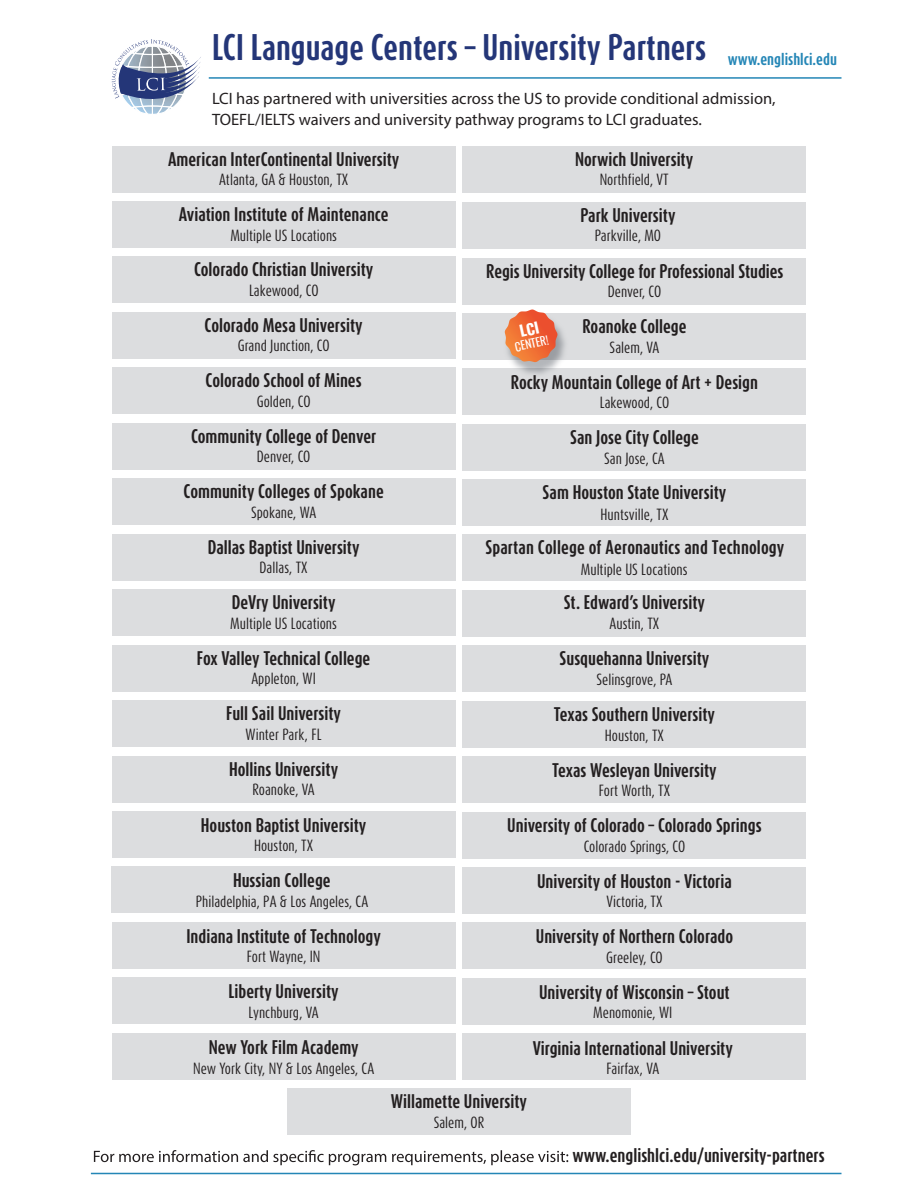
<style>
.page{position:relative;width:918px;height:1188px;background:#fff}
.page>*{position:absolute;margin:0;border:0;box-sizing:border-box;transform-origin:0 0}
.t1{font:700 30.9px "Dax Compact";color:#243678}
.t2{font:700 16.5px "Dax Compact";color:#231f20}
.t3{font:16.5px/21.8px "Myriad Pro";color:#231f20}
.t4{font:13.5px "Dax Compact";color:#231f20}
.t5{font:11.4px "Oswald";color:#fff}
</style>
<div class="page">
<hr style="left:209px;top:77px;width:633px;height:2px;background:#2486b6">
<hr style="left:91px;top:1173px;width:750px;height:1px;background:#2486b6">
<svg style="left:94px;top:1150px;width:474px;height:15px"></svg>
<div style="left:112px;top:201px;width:344px;height:47px;background:#dcdddf"></div>
<div style="left:462px;top:202px;width:344px;height:47px;background:#dcdddf"></div>
<div style="left:112px;top:146px;width:344px;height:46px;background:#dcdddf"></div>
<div style="left:462px;top:146px;width:344px;height:46px;background:#dcdddf"></div>
<div style="left:287px;top:1088px;width:344px;height:46px;background:#dcdddf"></div>
<div style="left:112px;top:756px;width:344px;height:46px;background:#dcdddf"></div>
<div style="left:462px;top:812px;width:344px;height:46px;background:#dcdddf"></div>
<div style="left:112px;top:811px;width:344px;height:47px;background:#dcdddf"></div>
<div style="left:463px;top:867px;width:343px;height:47px;background:#dcdddf"></div>
<div style="left:112px;top:700px;width:344px;height:47px;background:#dcdddf"></div>
<div style="left:463px;top:756px;width:343px;height:47px;background:#dcdddf"></div>
<div style="left:112px;top:645px;width:344px;height:47px;background:#dcdddf"></div>
<div style="left:463px;top:701px;width:343px;height:47px;background:#dcdddf"></div>
<div style="left:112px;top:534px;width:344px;height:47px;background:#dcdddf"></div>
<div style="left:463px;top:590px;width:343px;height:47px;background:#dcdddf"></div>
<div style="left:112px;top:589px;width:344px;height:47px;background:#dcdddf"></div>
<div style="left:463px;top:645px;width:343px;height:47px;background:#dcdddf"></div>
<div style="left:112px;top:478px;width:344px;height:47px;background:#dcdddf"></div>
<div style="left:463px;top:479px;width:343px;height:47px;background:#dcdddf"></div>
<div style="left:112px;top:423px;width:344px;height:47px;background:#dcdddf"></div>
<div style="left:463px;top:424px;width:343px;height:47px;background:#dcdddf"></div>
<div style="left:112px;top:922px;width:344px;height:47px;background:#dcdddf"></div>
<div style="left:463px;top:923px;width:343px;height:46px;background:#dcdddf"></div>
<div style="left:112px;top:978px;width:344px;height:46px;background:#dcdddf"></div>
<div style="left:463px;top:978px;width:343px;height:47px;background:#dcdddf"></div>
<div style="left:112px;top:1033px;width:344px;height:47px;background:#dcdddf"></div>
<div style="left:462px;top:1034px;width:344px;height:46px;background:#dcdddf"></div>
<div style="left:112px;top:257px;width:344px;height:46px;background:#dcdddf"></div>
<div style="left:462px;top:258px;width:344px;height:46px;background:#dcdddf"></div>
<div style="left:112px;top:367px;width:344px;height:47px;background:#dcdddf"></div>
<div style="left:463px;top:369px;width:343px;height:46px;background:#dcdddf"></div>
<div style="left:112px;top:312px;width:344px;height:47px;background:#dcdddf"></div>
<div style="left:463px;top:313px;width:343px;height:47px;background:#dcdddf"></div>
<img style="left:500px;top:327px;width:71px;height:48px">
<div style="left:111px;top:867px;width:344px;height:46px;background:#dcdddf"></div>
<div style="left:463px;top:534px;width:343px;height:47px;background:#dcdddf"></div>
<svg style="left:112px;top:39px;width:89px;height:75px"></svg>
<svg style="left:505px;top:309px;width:53px;height:53px;background:#e7825b"></svg>
<h1 class="t1" style="left:212px;top:27px;width:626px">LCI Language Centers – University Partners <sub>www.englishlci.edu</sub></h1>
<p class="t3" style="left:212px;top:87px;width:565px">LCI has partnered with universities across the US to provide conditional admission,<br>TOEFL/IELTS waivers and university pathway programs to LCI graduates.</p>
<p class="t2" style="left:168px;top:148px;width:233px">American InterContinental University</p>
<p class="t4" style="left:219px;top:171px;width:131px">Atlanta, GA &amp; Houston, TX</p>
<p class="t2" style="left:575px;top:148px;width:120px">Norwich University</p>
<p class="t4" style="left:600px;top:171px;width:70px">Northfield, VT</p>
<p class="t2" style="left:179px;top:203px;width:211px">Aviation Institute of Maintenance</p>
<p class="t4" style="left:230px;top:226px;width:108px">Multiple US Locations</p>
<p class="t2" style="left:580px;top:204px;width:97px">Park University</p>
<p class="t4" style="left:595px;top:227px;width:68px">Parkville, MO</p>
<p class="t2" style="left:194px;top:259px;width:181px">Colorado Christian University</p>
<p class="t4" style="left:249px;top:282px;width:71px">Lakewood, CO</p>
<p class="t2" style="left:486px;top:260px;width:299px">Regis University College for Professional Studies</p>
<p class="t4" style="left:608px;top:283px;width:55px">Denver, CO</p>
<p class="t2" style="left:205px;top:314px;width:160px">Colorado Mesa University</p>
<p class="t4" style="left:238px;top:337px;width:93px">Grand Junction, CO</p>
<p class="t5" style="left:513px;top:337px;width:36px;rotate:-12deg">CENTER!</p>
<p class="t2" style="left:582px;top:316px;width:106px">Roanoke College</p>
<p class="t4" style="left:610px;top:338px;width:51px">Salem, VA</p>
<p class="t2" style="left:206px;top:370px;width:158px">Colorado School of Mines</p>
<p class="t4" style="left:257px;top:393px;width:55px">Golden, CO</p>
<p class="t2" style="left:511px;top:371px;width:249px">Rocky Mountain College of Art + Design</p>
<p class="t4" style="left:600px;top:394px;width:71px">Lakewood, CO</p>
<p class="t2" style="left:191px;top:425px;width:187px">Community College of Denver</p>
<p class="t4" style="left:257px;top:448px;width:55px">Denver, CO</p>
<p class="t2" style="left:570px;top:427px;width:130px">San Jose City College</p>
<p class="t4" style="left:604px;top:449px;width:62px">San Jose, CA</p>
<p class="t2" style="left:184px;top:481px;width:202px">Community Colleges of Spokane</p>
<p class="t4" style="left:251px;top:504px;width:67px">Spokane, WA</p>
<p class="t2" style="left:543px;top:482px;width:185px">Sam Houston State University</p>
<p class="t4" style="left:600px;top:506px;width:69px">Huntsville, TX</p>
<p class="t2" style="left:208px;top:536px;width:153px">Dallas Baptist University</p>
<p class="t4" style="left:260px;top:559px;width:50px">Dallas, TX</p>
<p class="t2" style="left:485px;top:537px;width:300px">Spartan College of Aeronautics and Technology</p>
<p class="t4" style="left:581px;top:560px;width:108px">Multiple US Locations</p>
<p class="t2" style="left:232px;top:592px;width:105px">DeVry University</p>
<p class="t4" style="left:230px;top:614px;width:108px">Multiple US Locations</p>
<p class="t2" style="left:564px;top:592px;width:143px">St. Edward’s University</p>
<p class="t4" style="left:610px;top:614px;width:51px">Austin, TX</p>
<p class="t2" style="left:197px;top:647px;width:175px">Fox Valley Technical College</p>
<p class="t4" style="left:251px;top:670px;width:66px">Appleton, WI</p>
<p class="t2" style="left:560px;top:648px;width:151px">Susquehanna University</p>
<p class="t4" style="left:597px;top:670px;width:77px">Selinsgrove, PA</p>
<p class="t2" style="left:226px;top:703px;width:116px">Full Sail University</p>
<p class="t4" style="left:246px;top:725px;width:78px">Winter Park, FL</p>
<p class="t2" style="left:554px;top:704px;width:163px">Texas Southern University</p>
<p class="t4" style="left:605px;top:726px;width:61px">Houston, TX</p>
<p class="t2" style="left:229px;top:758px;width:111px">Hollins University</p>
<p class="t4" style="left:253px;top:781px;width:64px">Roanoke, VA</p>
<p class="t2" style="left:552px;top:759px;width:166px">Texas Wesleyan University</p>
<p class="t4" style="left:599px;top:782px;width:73px">Fort Worth, TX</p>
<p class="t2" style="left:201px;top:814px;width:167px">Houston Baptist University</p>
<p class="t4" style="left:254px;top:837px;width:61px">Houston, TX</p>
<p class="t2" style="left:507px;top:815px;width:256px">University of Colorado – Colorado Springs</p>
<p class="t4" style="left:584px;top:837px;width:103px">Colorado Springs, CO</p>
<p class="t2" style="left:233px;top:870px;width:99px">Hussian College</p>
<p class="t4" style="left:196px;top:892px;width:174px">Philadelphia, PA &amp; Los Angeles, CA</p>
<p class="t2" style="left:537px;top:870px;width:196px">University of Houston - Victoria</p>
<p class="t4" style="left:606px;top:893px;width:58px">Victoria, TX</p>
<p class="t2" style="left:186px;top:925px;width:196px">Indiana Institute of Technology</p>
<p class="t4" style="left:247px;top:948px;width:75px">Fort Wayne, IN</p>
<p class="t2" style="left:536px;top:926px;width:199px">University of Northern Colorado</p>
<p class="t4" style="left:606px;top:948px;width:58px">Greeley, CO</p>
<p class="t2" style="left:229px;top:981px;width:112px">Liberty University</p>
<p class="t4" style="left:249px;top:1003px;width:72px">Lynchburg, VA</p>
<p class="t2" style="left:539px;top:981px;width:192px">University of Wisconsin – Stout</p>
<p class="t4" style="left:593px;top:1004px;width:81px">Menomonie, WI</p>
<p class="t2" style="left:209px;top:1037px;width:151px">New York Film Academy</p>
<p class="t4" style="left:193px;top:1059px;width:183px">New York City, NY &amp; Los Angeles, CA</p>
<p class="t2" style="left:533px;top:1037px;width:202px">Virginia International University</p>
<p class="t4" style="left:606px;top:1060px;width:54px">Fairfax, VA</p>
<p class="t2" style="left:391px;top:1091px;width:138px">Willamette University</p>
<p class="t4" style="left:434px;top:1114px;width:52px">Salem, OR</p>
<p class="t2" style="left:572px;top:1144px;width:254px">www.englishlci.edu/university-partners</p>
</div>
